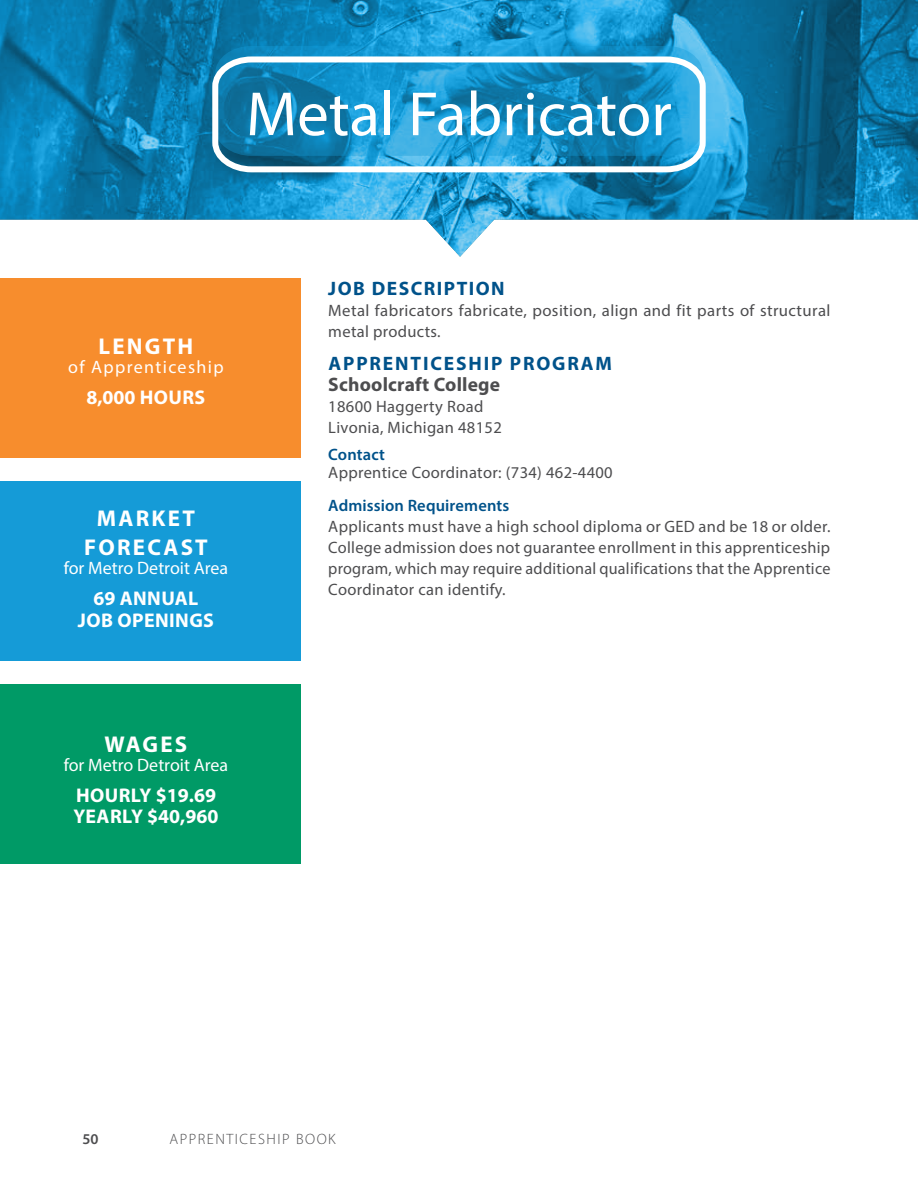
<style>
.page{position:relative;width:918px;height:1188px;background:#fff}
.page>*{position:absolute;margin:0;border:0;box-sizing:border-box;transform-origin:0 0}
.t1{font:63px "Myriad Pro";color:#fff}
.t2{font:700 22.95px/29.4px "Myriad Pro";letter-spacing:.095em;color:#fff;text-align:center}
.t3{font:700 19.8px/21.8px "Myriad Pro";letter-spacing:.02em;color:#fff;text-align:center}
.t4{font:700 19.8px/21.8px "Myriad Pro";color:#fff}
.t5{font:700 19.5px "Myriad Pro";letter-spacing:.095em;color:#00528a}
.t6{font:700 19.5px "Myriad Pro";letter-spacing:.01em;color:#4d4d4f}
.t7{font:700 19.5px "Myriad Pro";letter-spacing:.075em;color:#00528a}
.t8{font:18px "Myriad Pro";color:#fff}
.t9{font:18px "Myriad Pro";letter-spacing:.075em;color:#fff}
.t10{font:16.5px/21px "Myriad Pro";letter-spacing:.02em;color:#4d4d4f}
.t11{font:600 16.5px "Myriad Pro";letter-spacing:.005em;color:#00528a}
.t12{font:300 15px "Myriad Pro";letter-spacing:.1em;color:#4d4d4f}
.t13{font:600 15px "Myriad Pro";color:#4d4d4f}
</style>
<div class="page">
<div style="left:0;top:278px;width:300px;height:180px;background:#f78d2d"></div>
<div style="left:0;top:481px;width:300px;height:180px;background:#159bd7"></div>
<div style="left:0;top:685px;width:300px;height:179px;background:#009a66"></div>
<svg style="left:0;top:0;width:918px;height:257px"></svg>
<svg style="left:215px;top:46px;width:488px;height:7px;background:#1695ce"></svg>
<svg style="left:209px;top:53px;width:500px;height:122px;background:#3198c6"></svg>
<h1 class="t1" style="left:246px;top:75px;width:427px">Metal Fabricator</h1>
<h2 class="t2" style="left:99px;top:331px;width:96px">LENGTH</h2>
<p class="t9" style="left:68px;top:356px;width:157px">of Apprenticeship</p>
<p class="t3" style="left:86px;top:386px;width:121px">8,000 HOURS</p>
<h2 class="t2" style="left:84px;top:502px;width:125px">MARKET<br>FORECAST</h2>
<p class="t8" style="left:64px;top:557px;width:166px">for Metro Detroit Area</p>
<p class="t3" style="left:78px;top:587px;width:138px">69 ANNUAL<br>JOB OPENINGS</p>
<h2 class="t2" style="left:105px;top:729px;width:84px">WAGES</h2>
<p class="t8" style="left:64px;top:753px;width:166px">for Metro Detroit Area</p>
<p class="t4" style="left:74px;top:783px;width:146px">HOURLY $19.69<br>YEARLY $40,960</p>
<p class="t7" style="left:328px;top:276px;width:178px">JOB DESCRIPTION</p>
<p class="t10" style="left:328px;top:300px;width:504px">Metal fabricators fabricate, position, align and fit parts of structural metal products.</p>
<p class="t5" style="left:329px;top:351px;width:285px">APPRENTICESHIP PROGRAM</p>
<p class="t6" style="left:328px;top:372px;width:173px">Schoolcraft College</p>
<p class="t10" style="left:328px;top:396px;width:175px">18600 Haggerty Road<br>Livonia, Michigan 48152</p>
<p class="t11" style="left:328px;top:444px;width:58px">Contact</p>
<p class="t10" style="left:328px;top:462px;width:286px">Apprentice Coordinator: (734) 462-4400</p>
<p class="t11" style="left:328px;top:495px;width:183px">Admission Requirements</p>
<p class="t10" style="left:328px;top:516px;width:504px;text-align:justify">Applicants must have a high school diploma or GED and be 18 or older.<br>College admission does not guarantee enrollment in this apprenticeship program, which may require additional qualifications that the Apprentice Coordinator can identify.</p>
<p class="t13" style="left:82px;top:1130px;width:18px">50</p>
<p class="t12" style="left:169px;top:1130px;width:168px">APPRENTICESHIP BOOK</p>
</div>
